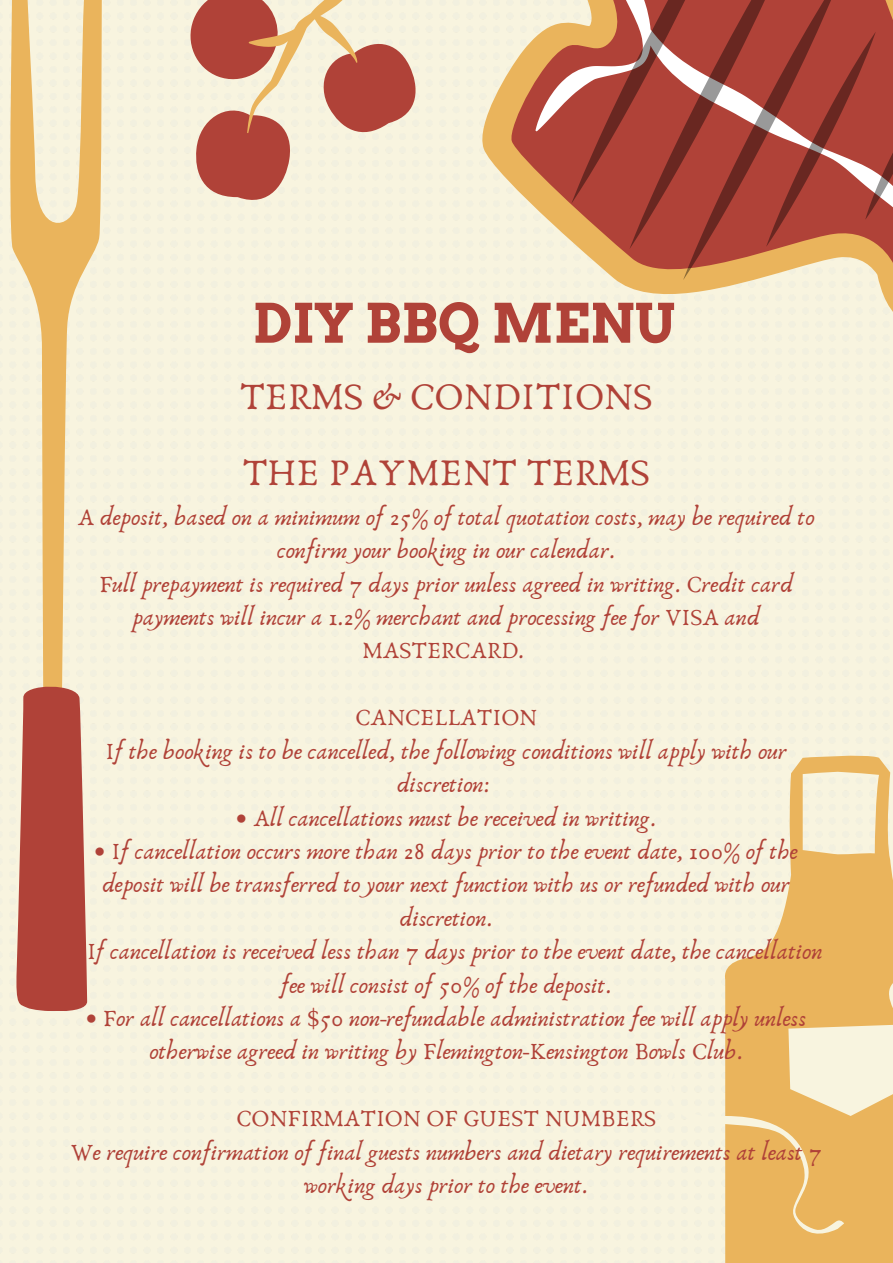
<style>
.page{position:relative;width:893px;height:1263px;background:#f8f4df}
.page>*{position:absolute;margin:0;border:0;box-sizing:border-box;transform-origin:0 0}
.t1{font:700 54px "Arvo";color:#b04238}
.t2{font:39px/76.2px "Anaktoria";color:#b04238}
.t3{font:24px/33.5px "Anaktoria";color:#b04238;text-align:center}
</style>
<div class="page">
<svg style="left:7px;top:0;width:95px;height:707px;background:#f2dcaf"></svg>
<svg style="left:15px;top:683px;width:72px;height:327px;background:#b9594e"></svg>
<div style="left:427px;top:0;width:466px;height:451px;background:#f8f4df"></div>
<div style="left:445px;top:0;width:448px;height:415px;background:#f8f4df"></div>
<div style="left:486px;top:0;width:407px;height:344px;background:#f8f4df"></div>
<svg style="left:545px;top:204px;width:58px;height:45px;background:#e2ac71"></svg>
<svg style="left:487px;top:0;width:116px;height:204px;background:#d59875"></svg>
<svg style="left:603px;top:0;width:290px;height:280px;background:#b6604b"></svg>
<svg style="left:711px;top:32px;width:182px;height:215px;background:#aa4d42"></svg>
<svg style="left:188px;top:0;width:229px;height:203px;background:#daaa97"></svg>
<svg style="left:721px;top:753px;width:172px;height:510px;background:#f1d7a5"></svg>
<svg style="left:665px;top:920px;width:228px;height:317px;background:#efce92"></svg>
<h1 class="t1" style="left:253px;top:291px;width:424px">DIY BBQ MENU</h1>
<h2 class="t2" style="left:240px;top:359px;width:414px">TERMS &amp; CONDITIONS<br>THE PAYMENT TERMS</h2>
<p class="t3" style="left:78px;top:501px;width:738px">A deposit, based on a minimum of 25% of total quotation costs, may be required to confirm your booking in our calendar.<br>Full prepayment is required 7 days prior unless agreed in writing. Credit card payments will incur a 1.2% merchant and processing fee for VISA and MASTERCARD.</p>
<p class="t3" style="left:106px;top:701px;width:683px">CANCELLATION<br>If the booking is to be cancelled, the following conditions will apply with our discretion:</p>
<p class="t3" style="left:236px;top:802px;width:421px">• All cancellations must be received in writing.</p>
<p class="t3" style="left:95px;top:835px;width:705px">• If cancellation occurs more than 28 days prior to the event date, 100% of the deposit will be transferred to your next function with us or refunded with our discretion.</p>
<p class="t3" style="left:70px;top:935px;width:754px">• If cancellation is received less than 7 days prior to the event date, the cancellation fee will consist of 50% of the deposit.</p>
<p class="t3" style="left:86px;top:1002px;width:722px">• For all cancellations a $50 non-refundable administration fee will apply unless otherwise agreed in writing by Flemington-Kensington Bowls Club.</p>
<p class="t3" style="left:71px;top:1102px;width:752px">CONFIRMATION OF GUEST NUMBERS<br>We require confirmation of final guests numbers and dietary requirements at least 7 working days prior to the event.</p>
</div>
